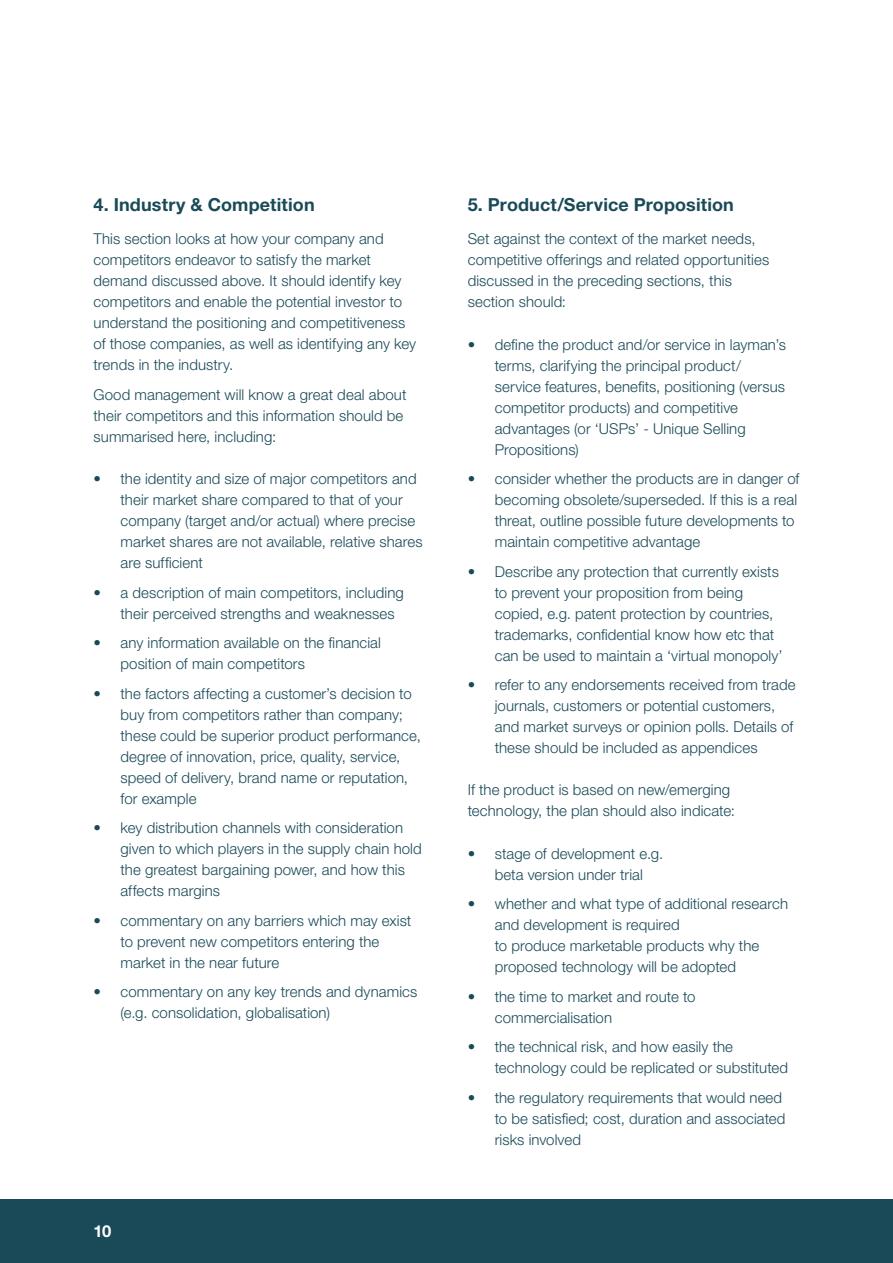
<style>
.page{position:relative;width:893px;height:1263px;background:#fff}
.page>*{position:absolute;margin:0;border:0;box-sizing:border-box;transform-origin:0 0}
.t1{font:700 18px "Helvetica Neue LT Std";letter-spacing:.005em;color:#1a4a58}
.t2{font:700 16.5px "Helvetica Neue LT Std";color:#fff}
.t3{font:300 15px/21px "Helvetica Neue LT Std";letter-spacing:.005em;color:#1a4a58}
</style>
<div class="page">
<div style="left:0;top:1199px;width:893px;height:64px;background:#1a4a58"></div>
<p class="t1" style="left:94px;top:193px;width:223px">4. Industry &amp; Competition</p>
<p class="t3" style="left:94px;top:228px;width:324px">This section looks at how your company and competitors endeavor to satisfy the market demand discussed above. It should identify key competitors and enable the potential investor to understand the positioning and competitiveness of those companies, as well as identifying any key trends in the industry.</p>
<p class="t3" style="left:94px;top:384px;width:314px">Good management will know a great deal about their competitors and this information should be summarised here, including:</p>
<p class="t3" style="left:121px;top:468px;width:304px;text-indent:-27px">• the identity and size of major competitors and their market share compared to that of your company (target and/or actual) where precise market shares are not available, relative shares are sufficient</p>
<p class="t3" style="left:121px;top:581px;width:285px;text-indent:-27px">• a description of main competitors, including their perceived strengths and weaknesses</p>
<p class="t3" style="left:121px;top:632px;width:262px;text-indent:-27px">• any information available on the financial position of main competitors</p>
<p class="t3" style="left:121px;top:682px;width:302px;text-indent:-27px">• the factors affecting a customer’s decision to buy from competitors rather than company; these could be superior product performance, degree of innovation, price, quality, service, speed of delivery, brand name or reputation, for example</p>
<p class="t3" style="left:121px;top:817px;width:303px;text-indent:-27px">• key distribution channels with consideration given to which players in the supply chain hold the greatest bargaining power, and how this affects margins</p>
<p class="t3" style="left:121px;top:909px;width:292px;text-indent:-27px">• commentary on any barriers which may exist to prevent new competitors entering the market in the near future</p>
<p class="t3" style="left:121px;top:981px;width:298px;text-indent:-27px">• commentary on any key trends and dynamics (e.g. consolidation, globalisation)</p>
<p class="t2" style="left:94px;top:1221px;width:19px">10</p>
<p class="t1" style="left:468px;top:193px;width:268px">5. Product/Service Proposition</p>
<p class="t3" style="left:468px;top:228px;width:303px">Set against the context of the market needs, competitive offerings and related opportunities discussed in the preceding sections, this section should:</p>
<p class="t3" style="left:495px;top:333px;width:293px;text-indent:-27px">• define the product and/or service in layman’s terms, clarifying the principal product/ service features, benefits, positioning (versus competitor products) and competitive advantages (or ‘USPs’ - Unique Selling Propositions)</p>
<p class="t3" style="left:495px;top:468px;width:306px;text-indent:-27px">• consider whether the products are in danger of becoming obsolete/superseded. If this is a real threat, outline possible future developments to maintain competitive advantage</p>
<p class="t3" style="left:495px;top:560px;width:289px;text-indent:-27px">• Describe any protection that currently exists to prevent your proposition from being copied, e.g. patent protection by countries, trademarks, confidential know how etc that can be used to maintain a ‘virtual monopoly’</p>
<p class="t3" style="left:495px;top:674px;width:302px;text-indent:-27px">• refer to any endorsements received from trade journals, customers or potential customers, and market surveys or opinion polls. Details of these should be included as appendices</p>
<p class="t3" style="left:468px;top:779px;width:269px">If the product is based on new/emerging technology, the plan should also indicate:</p>
<p class="t3" style="left:468px;top:842px;width:197px;text-align:center">• stage of development e.g. beta version under trial</p>
<p class="t3" style="left:495px;top:893px;width:295px;text-indent:-27px">• whether and what type of additional research and development is required<br>to produce marketable products why the proposed technology will be adopted</p>
<p class="t3" style="left:495px;top:985px;width:202px;text-indent:-27px">• the time to market and route to commercialisation</p>
<p class="t3" style="left:495px;top:1036px;width:295px;text-indent:-27px">• the technical risk, and how easily the technology could be replicated or substituted</p>
<p class="t3" style="left:495px;top:1086px;width:292px;text-indent:-27px">• the regulatory requirements that would need to be satisfied; cost, duration and associated risks involved</p>
</div>
